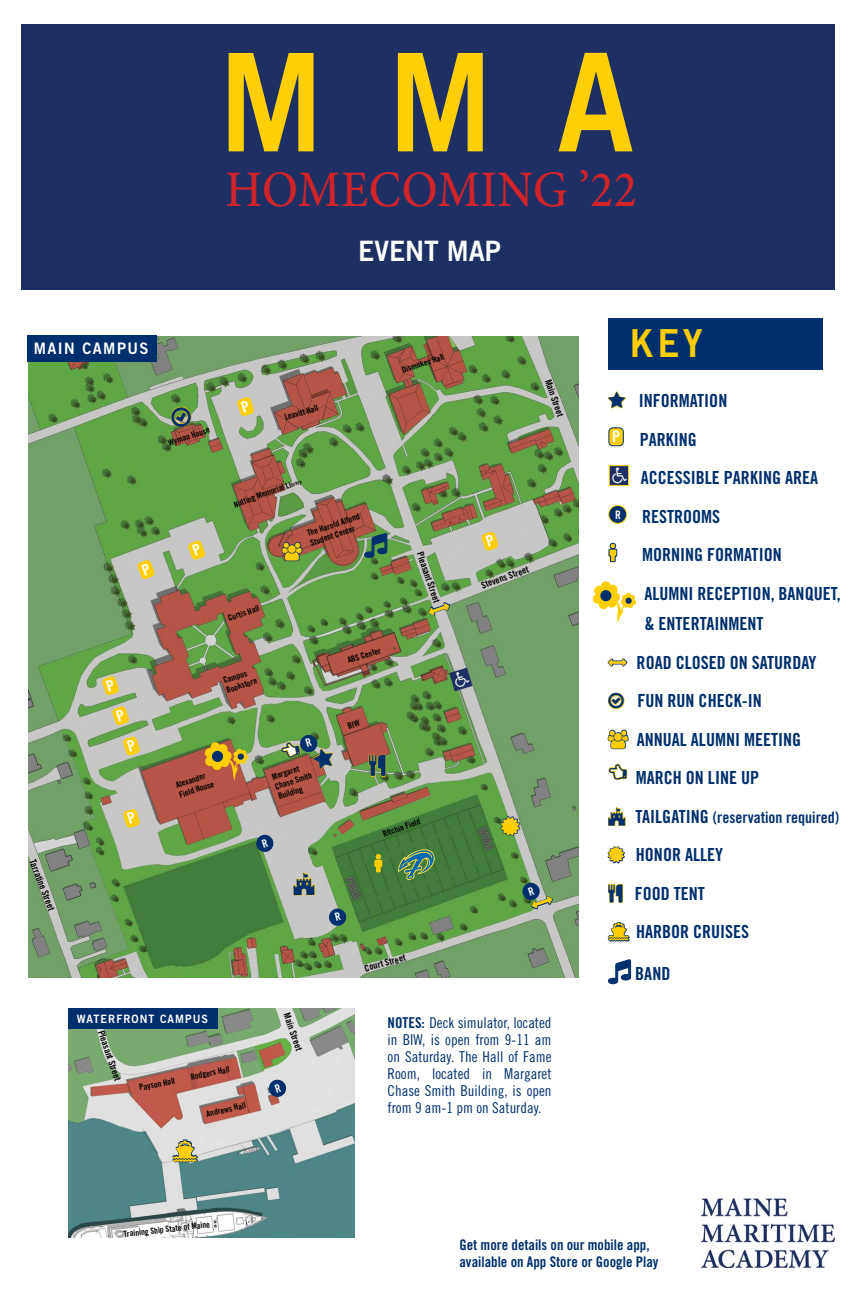
<style>
.page{position:relative;width:864px;height:1296px;background:#fff}
.page>*{position:absolute;margin:0;border:0;box-sizing:border-box;transform-origin:0 0}
.t1{font:136.35px "Trade Gothic LT Std Bd 2";color:#ffcf01;scale:.93 1}
.t2{font:500 51.15px "Minion Pro";letter-spacing:.01em;color:#d2232a;scale:.94 1}
.t3{font:38.6px "Trade Gothic LT Std Bd 2";color:#ffce02;scale:.93 1}
.t4{font:28.1px "Trade Gothic LT Std Bd 2";color:#fff;scale:.94 1}
.t5{font:18.05px/38.5px "Trade Gothic LT Std Bd Cn 20";color:#002f6e}
.t6{font:15.85px "Trade Gothic LT Std Bd 2";letter-spacing:.1em;color:#fff;scale:.93 1}
.t7{font:15.7px "Trade Gothic LT Std Bd Cn 20";color:#002f6e}
.t8{font:14.95px/17.1px "Trade Gothic LT Std Cn 18";color:#002f6e;text-align:justify}
.t9{font:14.65px/17.1px "Trade Gothic LT Std Bd Cn 20";color:#002f6e}
.t10{font:11.55px "Trade Gothic LT Std Bd 2";letter-spacing:.1em;color:#fff;scale:.93 1}
.t11{font:9.45px "Trade Gothic LT Std Bd Cn 20";color:#000}
.t12{font:8.55px/10.3px "Trade Gothic LT Std Bd Cn 20";color:#000}
.s1{font-size:5.7px}
.s2{font-size:18.05px}
.s3{font-family:"Trade Gothic LT Std Bd Cn 20"}
</style>
<div class="page">
<img style="left:28px;top:336px;width:550px;height:641px">
<div style="left:27px;top:335px;width:129px;height:27px;background:#002f6e"></div>
<svg style="left:397px;top:849px;width:38px;height:31px"></svg>
<svg style="left:374px;top:854px;width:8px;height:18px"></svg>
<div style="left:609px;top:428px;width:14px;height:18px;background:#ffce02;border-radius:4px"></div>
<div style="left:609px;top:427px;width:15px;height:19px;border:1px solid #002f6e;border-radius:4px"></div>
<div style="left:609px;top:465px;width:20px;height:21px;background:#1e3063;border:1px solid #ffce02"></div>
<div style="left:609px;top:505px;width:18px;height:18px;background:#002f6e;border-radius:50%"></div>
<div style="left:609px;top:505px;width:18px;height:19px;border:1px solid #ffce02;border-radius:50%"></div>
<svg style="left:608px;top:542px;width:10px;height:21px"></svg>
<div style="left:609px;top:318px;width:214px;height:52px;background:#002f6e"></div>
<svg style="left:593px;top:581px;width:43px;height:42px"></svg>
<svg style="left:204px;top:742px;width:45px;height:39px;background:#ba8d3a"></svg>
<img style="left:68px;top:1008px;width:287px;height:229px">
<div style="left:68px;top:1008px;width:149px;height:20px;background:#002f6e"></div>
<div style="left:21px;top:24px;width:814px;height:266px;background:#1e3063"></div>
<img style="left:702px;top:1199px;width:133px;height:69px">
<svg style="left:501px;top:817px;width:19px;height:18px"></svg>
<svg style="left:428px;top:602px;width:23px;height:14px"></svg>
<svg style="left:169px;top:404px;width:25px;height:25px"></svg>
<svg style="left:449px;top:668px;width:23px;height:23px"></svg>
<svg style="left:299px;top:809px;width:34px;height:34px"></svg>
<svg style="left:294px;top:872px;width:21px;height:23px"></svg>
<svg style="left:369px;top:755px;width:17px;height:21px"></svg>
<svg style="left:282px;top:542px;width:20px;height:18px"></svg>
<svg style="left:173px;top:1140px;width:24px;height:22px"></svg>
<svg style="left:365px;top:533px;width:22px;height:24px"></svg>
<svg style="left:347px;top:719px;width:13px;height:10px"></svg>
<svg style="left:328px;top:908px;width:19px;height:19px"></svg>
<svg style="left:521px;top:882px;width:32px;height:28px"></svg>
<svg style="left:112px;top:706px;width:17px;height:20px"></svg>
<svg style="left:188px;top:540px;width:18px;height:20px"></svg>
<svg style="left:137px;top:560px;width:18px;height:19px"></svg>
<svg style="left:102px;top:676px;width:17px;height:20px"></svg>
<svg style="left:123px;top:736px;width:17px;height:20px"></svg>
<svg style="left:123px;top:809px;width:17px;height:19px"></svg>
<svg style="left:481px;top:531px;width:18px;height:20px"></svg>
<svg style="left:237px;top:397px;width:17px;height:19px"></svg>
<svg style="left:280px;top:734px;width:56px;height:36px;background:#8e8f79"></svg>
<svg style="left:255px;top:834px;width:19px;height:19px"></svg>
<svg style="left:268px;top:1079px;width:19px;height:19px"></svg>
<h1 class="t1" style="left:218px;top:18px;width:449px">MMA</h1>
<h2 class="t2" style="left:225px;top:155px;width:439px">HOMECOMING ’22</h2>
<h3 class="t4" style="left:358px;top:234px;width:153px">EVENT MAP</h3>
<h3 class="t6" style="left:34px;top:339px;width:125px">MAIN CAMPUS</h3>
<p class="t12" style="left:167px;top:438px;width:45px;rotate:-19deg">Wyman House</p>
<p class="t12" style="left:283px;top:413px;width:36px;rotate:-17deg">Leavitt Hall</p>
<p class="t12" style="left:232px;top:500px;width:73px;rotate:-20deg">Nutting Memorial Li<span class="s1">brary</span></p>
<p class="t12" style="left:306px;top:528px;width:56px;rotate:-18deg">The Harold Alfond<br>Student Center</p>
<p class="t12" style="left:227px;top:613px;width:34px;rotate:-18deg">Curtis Hall</p>
<p class="t12" style="left:222px;top:676px;width:33px;rotate:-18deg">Campus<br>Bookstore</p>
<p class="t12" style="left:346px;top:656px;width:36px;rotate:-18deg">ABS Center</p>
<p class="t12" style="left:401px;top:365px;width:45px;rotate:-18deg">Dismukes Hall</p>
<p class="t11" style="left:425px;top:550px;width:55px;rotate:71deg">Pleasant Street</p>
<p class="t11" style="left:38px;top:858px;width:56px;rotate:69deg">Tarratine Street</p>
<p class="t12" style="left:175px;top:781px;width:38px;rotate:-19deg">Alexander<br>Field House</p>
<p class="t12" style="left:270px;top:772px;width:40px;rotate:-18deg">Margaret<br>Chase Smith<br>Building</p>
<p class="t12" style="left:381px;top:829px;width:41px;rotate:-19deg">Ritchie Field</p>
<p class="t11" style="left:363px;top:963px;width:44px;rotate:-15deg">Court Street</p>
<p class="t11" style="left:553px;top:378px;width:41px;rotate:71deg">Main Street</p>
<p class="t11" style="left:480px;top:580px;width:51px;rotate:-20deg">Stevens Street</p>
<h3 class="t3" style="left:630px;top:320px;width:80px">KEY</h3>
<h3 class="t5" style="left:612px;top:381px;width:117px;text-indent:27px">INFORMATION<br><sup>P</sup> PARKING</h3>
<h3 class="t5" style="left:641px;top:458px;width:179px">ACCESSIBLE PARKING AREA</h3>
<h3 class="t5" style="left:615px;top:497px;width:107px"><sup>R</sup> RESTROOMS</h3>
<h3 class="t5" style="left:642px;top:535px;width:141px">MORNING FORMATION</h3>
<h3 class="t5" style="left:644px;top:574px;width:198px">ALUMNI RECEPTION, BANQUET,</h3>
<h3 class="t5" style="left:636px;top:605px;width:182px;text-indent:9px">&amp; ENTERTAINMENT<br>ROAD CLOSED ON SATURDAY<br>FUN RUN CHECK-IN<br>ANNUAL ALUMNI MEETING<br>MARCH ON LINE UP</h3>
<h3 class="t7" style="left:636px;top:808px;width:205px"><span class="s2">TAILGATING</span> (reservation required)</h3>
<h3 class="t5" style="left:635px;top:836px;width:116px">HONOR ALLEY<br>FOOD TENT<br>HARBOR CRUISES</h3>
<h3 class="t5" style="left:635px;top:954px;width:37px">BAND</h3>
<h3 class="t10" style="left:77px;top:1011px;width:143px">WATERFRONT CAMPUS</h3>
<p class="t11" style="left:106px;top:1029px;width:55px;rotate:71deg">Pleasant Street</p>
<p class="t12" style="left:138px;top:1082px;width:38px;rotate:-11deg">Payson Hall</p>
<p class="t12" style="left:190px;top:1071px;width:41px;rotate:-11deg">Rodgers Hall</p>
<p class="t12" style="left:205px;top:1109px;width:41px;rotate:-13deg">Andrews Hall</p>
<p class="t11" style="left:292px;top:1011px;width:41px;rotate:71deg">Main Street</p>
<p class="t12" style="left:123px;top:1229px;width:88px;rotate:-7deg">Training Ship State of Maine</p>
<h3 class="t8" style="left:388px;top:1014px;width:165px"><span class="s3">NOTES:</span> Deck simulator, located in BIW, is open from 9-11 am on Saturday. The Hall of Fame Room, located in Margaret Chase Smith Building, is open from 9 am-1 pm on Saturday.</h3>
<h3 class="t9" style="left:459px;top:1236px;width:201px">Get more details on our mobile app, available on App Store or Google Play</h3>
</div>
